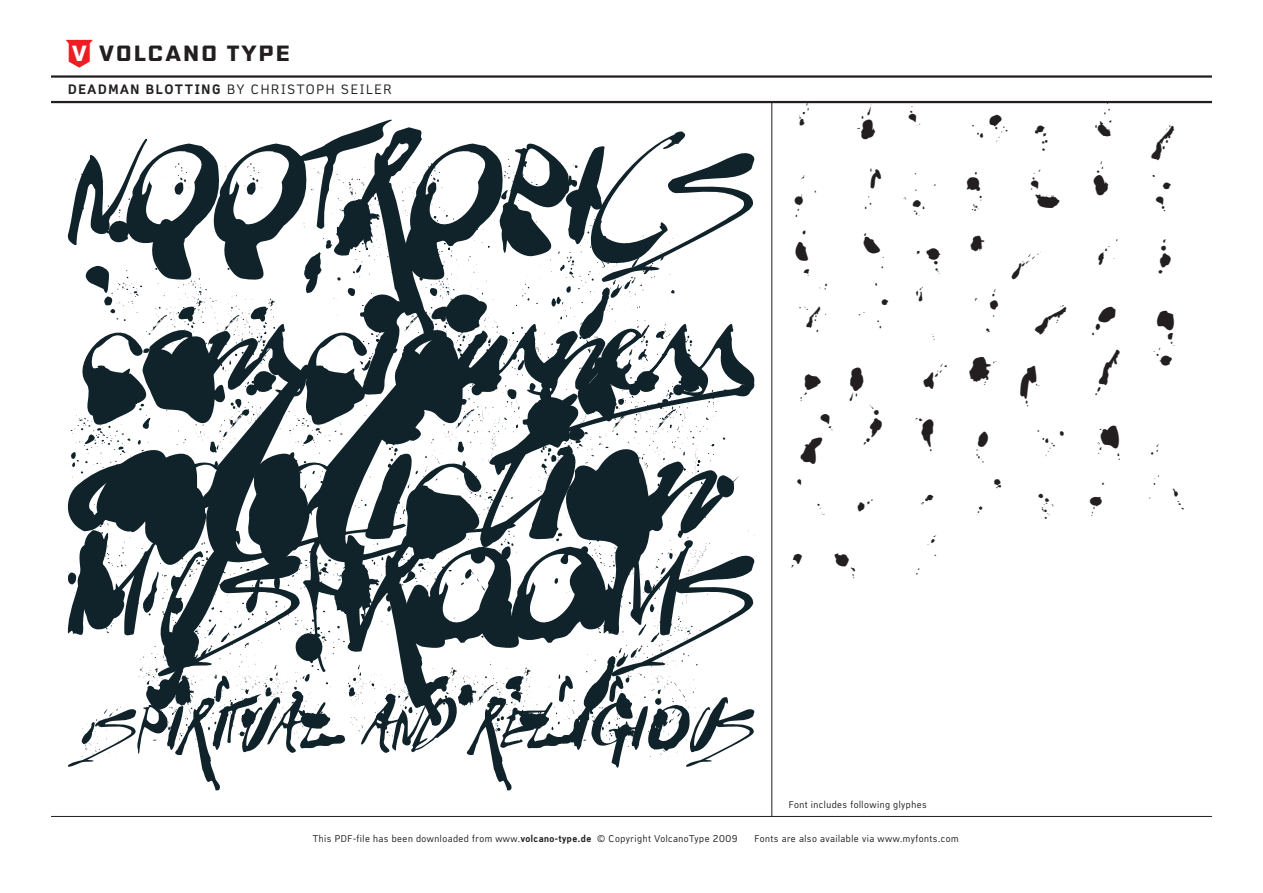
<style>
.page{position:relative;width:1263px;height:893px;background:#fff}
.page>*{position:absolute;margin:0;border:0;box-sizing:border-box;transform-origin:0 0}
.t1{font:42px/59.6px "DEA Dman Blotting";letter-spacing:1.02em;color:#231f20}
.t2{font:42px/59.6px "DEA Dman Blotting";letter-spacing:.92em;color:#231f20}
.t3{font:42px "DEA Dman Blotting";letter-spacing:.945em;color:#231f20}
.t4{font:22.05px "Volcano Logo";color:#ee1d23}
.t5{font:13.5px "Copy";letter-spacing:.12em;color:#231f20}
.t6{font:9.75px "Copy";letter-spacing:.05em;color:#231f20}
.s1{color:#231f20}
.s2{font-weight:700}
</style>
<div class="page">
<svg style="left:68px;top:120px;width:687px;height:123px"></svg>
<svg style="left:68px;top:709px;width:687px;height:82px"></svg>
<svg style="left:82px;top:747px;width:623px;height:12px"></svg>
<svg style="left:74px;top:658px;width:656px;height:89px"></svg>
<svg style="left:68px;top:323px;width:686px;height:335px"></svg>
<svg style="left:71px;top:211px;width:647px;height:294px"></svg>
<svg style="left:75px;top:159px;width:598px;height:216px"></svg>
<hr style="left:51px;top:816px;width:1161px;height:1px;background:#231f20">
<hr style="left:51px;top:101px;width:1161px;height:2px;background:#231f20">
<hr style="left:771px;top:102px;width:1px;height:714px;background:#231f20">
<hr style="left:51px;top:75px;width:1161px;height:3px;background:#231f20">
<h2 class="t4" style="left:64px;top:40px;width:233px">1<span class="s1">2</span></h2>
<h3 class="t5" style="left:68px;top:81px;width:325px"><span class="s2">DEADMAN BLOTTING</span> BY CHRISTOPH SEILER</h3>
<h1 class="t3" style="left:803px;top:104px;width:21px">A</h1>
<h1 class="t3" style="left:857px;top:104px;width:322px">BCD E FG</h1>
<h1 class="t2" style="left:798px;top:158px;width:385px;text-indent:67px">IJKLMN<br>OPQRST U<br>VWXY Za</h1>
<h1 class="t3" style="left:794px;top:163px;width:19px">H</h1>
<h1 class="t1" style="left:801px;top:277px;width:386px;text-indent:362px">b cd efgh i jklmno p qrst uvw x yz</h1>
<p class="t6" style="left:789px;top:799px;width:139px">Font includes following glyphes</p>
<p class="t6" style="left:313px;top:833px;width:426px">This PDF-file has been downloaded from www.<span class="s2">volcano-type.de</span> © Copyright VolcanoType 2009</p>
<p class="t6" style="left:754px;top:833px;width:206px">Fonts are also available via www.myfonts.com</p>
</div>
